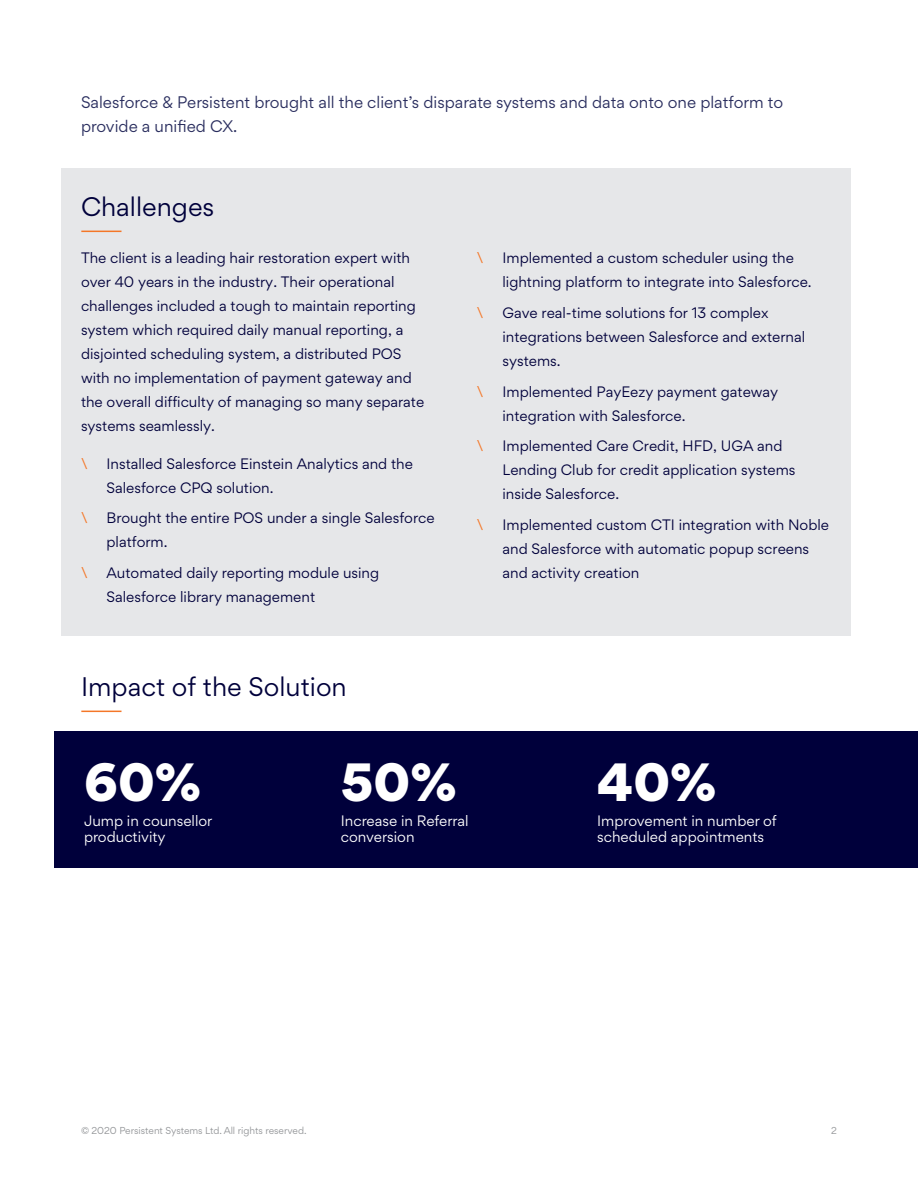
<style>
.page{position:relative;width:918px;height:1188px;background:#fff}
.page>*{position:absolute;margin:0;border:0;box-sizing:border-box;transform-origin:0 0}
.t1{font:900 48px "Gordita";color:#fff}
.t2{font:24px "Gordita";color:#00003b}
.Body{font:15px/24px "Gordita";color:#292d5e}
.Body_Copy{font:13.5px/24px "Gordita";color:#00003b}
.t3{font:13.5px/16.2px "Gordita";color:#fff}
.Body_Copy-2{font:13.5px "Gordita";color:#f47728}
.t4{font:9px "Gordita";color:#939598}
</style>
<div class="page">
<div style="left:61px;top:168px;width:789px;height:468px;background:#e6e7e9"></div>
<hr style="left:82px;top:231px;width:39px;height:1px;background:#f47728">
<div style="left:54px;top:731px;width:864px;height:136px;background:#00003b"></div>
<hr style="left:82px;top:711px;width:39px;height:1px;background:#f47728">
<p class="Body" style="left:81px;top:90px;width:704px">Salesforce &amp; Persistent brought all the client’s disparate systems and data onto one platform to provide a unified CX.</p>
<h2 class="t2" style="left:81px;top:189px;width:135px">Challenges</h2>
<p class="Body_Copy" style="left:81px;top:246px;width:345px">The client is a leading hair restoration expert with over 40 years in the industry. Their operational challenges included a tough to maintain reporting system which required daily manual reporting, a disjointed scheduling system, a distributed POS with no implementation of payment gateway and the overall difficulty of managing so many separate systems seamlessly.</p>
<p class="Body_Copy-2" style="left:81px;top:453px;width:8px">\</p>
<p class="Body_Copy" style="left:106px;top:451px;width:308px">Installed Salesforce Einstein Analytics and the<br>Salesforce CPQ solution.</p>
<p class="Body_Copy-2" style="left:81px;top:508px;width:8px">\</p>
<p class="Body_Copy" style="left:106px;top:506px;width:330px">Brought the entire POS under a single Salesforce platform.</p>
<p class="Body_Copy-2" style="left:81px;top:563px;width:8px">\</p>
<p class="Body_Copy" style="left:106px;top:561px;width:274px">Automated daily reporting module using<br>Salesforce library management</p>
<p class="Body_Copy-2" style="left:477px;top:248px;width:8px">\</p>
<p class="Body_Copy" style="left:502px;top:246px;width:311px">Implemented a custom scheduler using the lightning platform to integrate into Salesforce.</p>
<p class="Body_Copy-2" style="left:477px;top:303px;width:8px">\</p>
<p class="Body_Copy" style="left:502px;top:300px;width:304px">Gave real-time solutions for 13 complex integrations between Salesforce and external systems.</p>
<p class="Body_Copy-2" style="left:477px;top:381px;width:8px">\</p>
<p class="Body_Copy" style="left:502px;top:379px;width:277px">Implemented PayEezy payment gateway integration with Salesforce.</p>
<p class="Body_Copy-2" style="left:477px;top:436px;width:8px">\</p>
<p class="Body_Copy" style="left:502px;top:434px;width:295px">Implemented Care Credit, HFD, UGA and<br>Lending Club for credit application systems inside Salesforce.</p>
<p class="Body_Copy-2" style="left:477px;top:515px;width:8px">\</p>
<p class="Body_Copy" style="left:502px;top:513px;width:328px">Implemented custom CTI integration with Noble and Salesforce with automatic popup screens and activity creation</p>
<h2 class="t2" style="left:81px;top:669px;width:267px">Impact of the Solution</h2>
<p class="t1" style="left:84px;top:743px;width:119px">60%</p>
<p class="t3" style="left:84px;top:812px;width:130px">Jump in counsellor productivity</p>
<p class="t3" style="left:341px;top:812px;width:129px">Increase in Referral conversion</p>
<p class="t1" style="left:341px;top:743px;width:117px">50%</p>
<p class="t1" style="left:597px;top:743px;width:121px">40%</p>
<p class="t3" style="left:597px;top:812px;width:181px">Improvement in number of scheduled appointments</p>
<p class="t4" style="left:81px;top:1124px;width:227px">© 2020 Persistent Systems Ltd. All rights reserved.</p>
<p class="t4" style="left:831px;top:1124px;width:7px">2</p>
</div>
